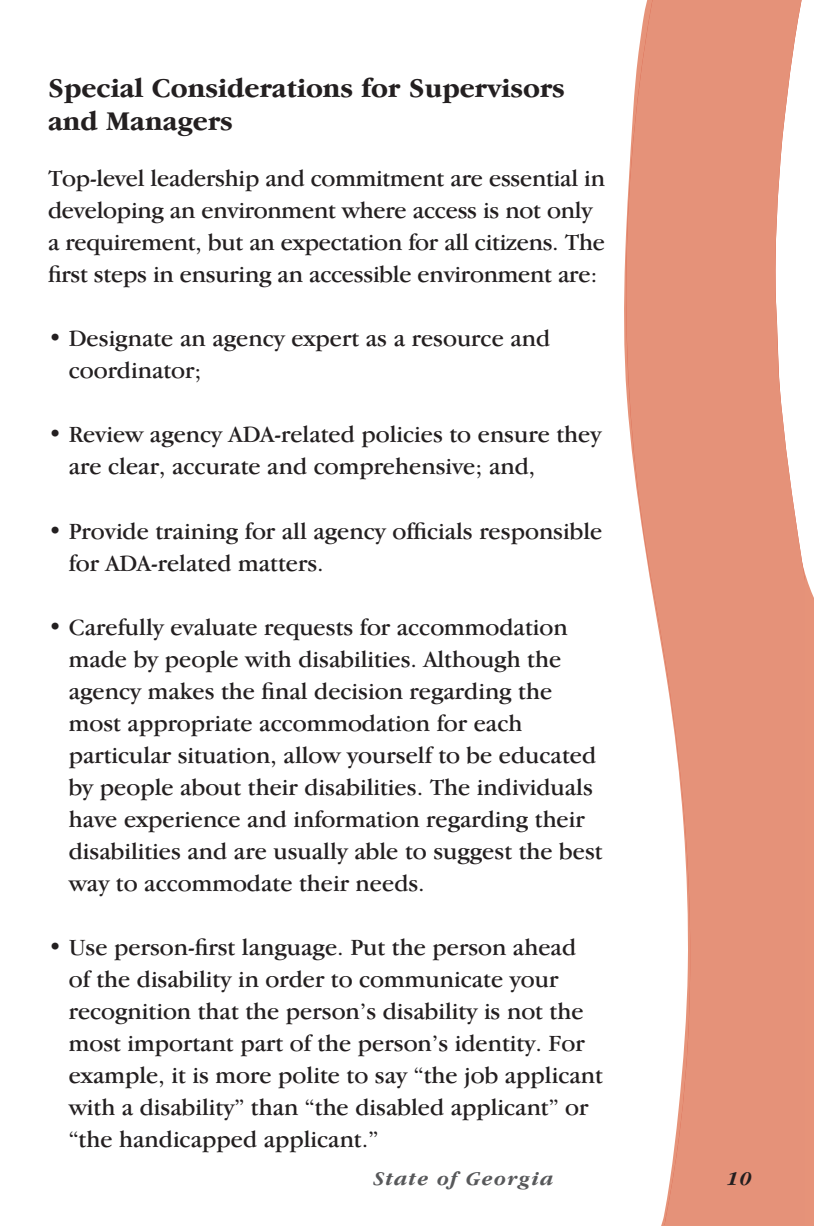
<style>
.page{position:relative;width:814px;height:1226px;background:#fff}
.page>*{position:absolute;margin:0;border:0;box-sizing:border-box;transform-origin:0 0}
.t1{font:700 28px/33.6px "Garamond IT Cby BT";color:#231f20}
.t2{font:24px/32px "Garamond IT Cby BT";color:#231f20}
.t3{font:italic 700 20px "Garamond IT Cby BT";letter-spacing:.075em;color:#57585a}
.t4{font:italic 700 20px "Garamond IT Cby BT";color:#231f20}
</style>
<div class="page">
<div style="left:661px;top:570px;width:153px;height:655px;background:#e69379"></div>
<svg style="left:624px;top:0;width:180px;height:1224px;fill:#e59279"></svg>
<h2 class="t1" style="left:48px;top:73px;width:518px">Special Considerations for Supervisors and Managers</h2>
<p class="t2" style="left:48px;top:165px;width:558px">Top-level leadership and commitment are essential in developing an environment where access is not only a requirement, but an expectation for all citizens. The frst steps in ensuring an accessible environment are:</p>
<p class="t2" style="left:69px;top:325px;width:483px;text-indent:-21px">• Designate an agency expert as a resource and coordinator;</p>
<p class="t2" style="left:69px;top:421px;width:534px;text-indent:-21px">• Review agency ADA-related policies to ensure they are clear, accurate and comprehensive; and,</p>
<p class="t2" style="left:69px;top:517px;width:535px;text-indent:-21px">• Provide training for all agency offcials responsible for ADA-related matters.</p>
<p class="t2" style="left:69px;top:613px;width:535px;text-indent:-21px">• Carefully evaluate requests for accommodation made by people with disabilities. Although the agency makes the fnal decision regarding the most appropriate accommodation for each particular situation, allow yourself to be educated by people about their disabilities. The individuals have experience and information regarding their disabilities and are usually able to suggest the best way to accommodate their needs.</p>
<p class="t2" style="left:69px;top:932px;width:535px;text-indent:-21px">• Use person-frst language. Put the person ahead of the disability in order to communicate your recognition that the person’s disability is not the most important part of the person’s identity. For example, it is more polite to say “the job applicant with a disability” than “the disabled applicant” or “the handicapped applicant.”</p>
<p class="t3" style="left:373px;top:1170px;width:182px">State of Georgia</p>
<p class="t4" style="left:727px;top:1170px;width:26px">10</p>
</div>
